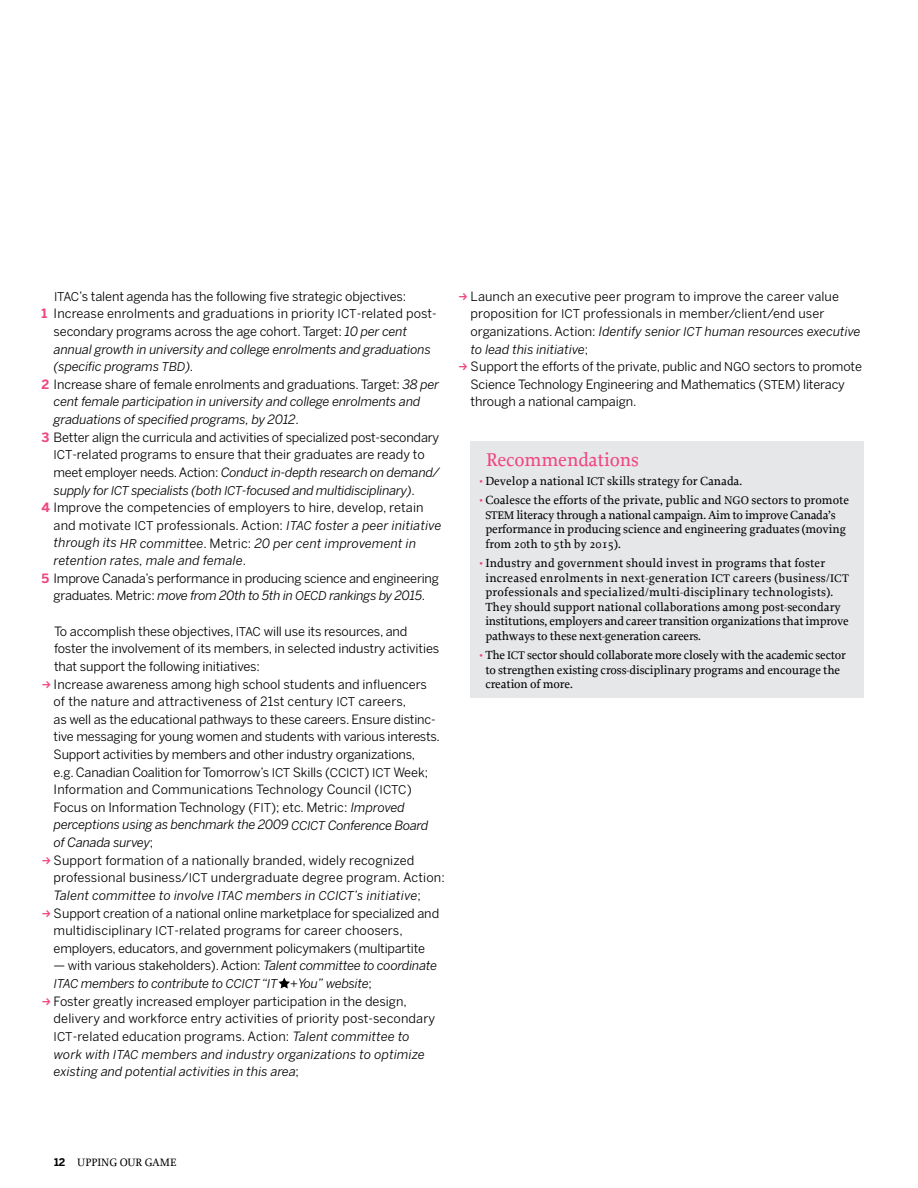
<style>
.page{position:relative;width:918px;height:1188px;background:#fff}
.page>*{position:absolute;margin:0;border:0;box-sizing:border-box;transform-origin:0 0}
.t1{font:500 19.5px "Proforma";letter-spacing:-.01em;color:#ef4781}
.t2{font:12.75px/17.5px "Benton Sans";letter-spacing:-.01em;color:#000}
.t3{font:italic 12.75px "Benton Sans";letter-spacing:-.01em;color:#000}
.t4{font:12.75px "Benton Sans";letter-spacing:.01em;color:#000}
.t5{font:italic 12.75px "Benton Sans";letter-spacing:.01em;color:#000}
.t6{font:500 12.3px/14.7px "Proforma";letter-spacing:-.01em;color:#000}
.t7{font:500 11.25px "Proforma";color:#000}
.s1{font-size:12px}
.s2{font-weight:700;color:#ef4781}
.s3{font-style:italic}
.s4{font-style:normal}
.s5{font-style:italic;font-size:12px}
.s6{color:#ef4781}
.s7{font-size:11.7px}
.s8{font-family:"Benton Sans";font-weight:700;font-size:10.5px}
</style>
<div class="page">
<svg style="left:279px;top:978px;width:11px;height:11px"></svg>
<div style="left:470px;top:441px;width:394px;height:257px;background:#e6e7e8"></div>
<p class="t2" style="left:54px;top:287px;width:354px"><span class="s1">ITAC</span>’s talent agenda has the following five strategic objectives:</p>
<p class="t4" style="left:41px;top:306px;width:397px"><span class="s2">1</span> Increase enrolments and graduations in priority <span class="s1">ICT</span>-related post-</p>
<p class="t2" style="left:54px;top:322px;width:355px">secondary programs across the age cohort. Target: <span class="s3">10 per cent</span></p>
<p class="t3" style="left:54px;top:342px;width:379px">annual growth in university and college enrolments and graduations</p>
<p class="t3" style="left:54px;top:359px;width:141px">(specific programs <span class="s1">TBD</span>)<span class="s4">.</span></p>
<p class="t2" style="left:41px;top:375px;width:399px"><span class="s2">2</span> Increase share of female enrolments and graduations. Target: <span class="s3">38 per</span></p>
<p class="t3" style="left:54px;top:394px;width:368px">cent female participation in university and college enrolments and</p>
<p class="t3" style="left:54px;top:412px;width:247px">graduations of specified programs, by 2012<span class="s4">.</span></p>
<p class="t2" style="left:41px;top:428px;width:399px"><span class="s2">3</span> Better align the curricula and activities of specialized post-secondary</p>
<p class="t2" style="left:54px;top:446px;width:373px"><span class="s1">ICT</span>-related programs to ensure that their graduates are ready to</p>
<p class="t3" style="left:54px;top:465px;width:387px"><span class="s4">meet employer needs. Action:</span> Conduct in-depth research on demand/</p>
<p class="t3" style="left:54px;top:483px;width:363px">supply for <span class="s1">ICT</span> specialists (both <span class="s1">ICT</span>-focused and multidisciplinary)<span class="s4">.</span></p>
<p class="t4" style="left:41px;top:500px;width:384px"><span class="s2">4</span> Improve the competencies of employers to hire, develop, retain</p>
<p class="t4" style="left:54px;top:518px;width:389px">and motivate <span class="s1">ICT</span> professionals. Action: <span class="s5">ITAC</span> <span class="s3">foster a peer initiative</span></p>
<p class="t5" style="left:54px;top:535px;width:364px">through its <span class="s1">HR</span> committee<span class="s4">. Metric:</span> 20 per cent improvement in</p>
<p class="t5" style="left:54px;top:553px;width:194px">retention rates, male and female<span class="s4">.</span></p>
<p class="t2" style="left:41px;top:569px;width:399px"><span class="s2">5</span> Improve Canada’s performance in producing science and engineering</p>
<p class="t3" style="left:54px;top:588px;width:373px"><span class="s4">graduates. Metric:</span> move from 20th to 5th in <span class="s1">OECD</span> rankings by 2015<span class="s4">.</span></p>
<p class="t2" style="left:54px;top:622px;width:387px">To accomplish these objectives, <span class="s1">ITAC</span> will use its resources, and foster the involvement of its members, in selected industry activities that support the following initiatives:</p>
<p class="t2" style="left:54px;top:675px;width:393px">Increase awareness among high school students and influencers<br>of the nature and attractiveness of 21st century <span class="s1">ICT</span> careers,<br>as well as the educational pathways to these careers. Ensure distinc&shy;tive messaging for young women and students with various interests.<br>Support activities by members and other industry organizations,<br>e.g. Canadian Coalition for Tomorrow’s <span class="s1">ICT</span> Skills (<span class="s1">CCICT</span>) <span class="s1">ICT</span> Week; Information and Communications Technology Council (<span class="s1">ICTC</span>)<br>Focus on Information Technology (<span class="s1">FIT</span>); etc. Metric: <span class="s3">Improved perceptions using as benchmark the 2009</span> <span class="s5">CCICT</span> <span class="s3">Conference Board<br>of Canada survey</span>;<br>Support formation of a nationally branded, widely recognized professional business/<span class="s1">ICT</span> undergraduate degree program. Action:<br><span class="s3">Talent committee to involve</span> <span class="s5">ITAC</span> <span class="s3">members in</span> <span class="s5">CCICT</span><span class="s3">’s initiative</span>; Support creation of a national online marketplace for specialized and multidisciplinary <span class="s1">ICT</span>-related programs for career choosers, employers, educators, and government policymakers (multipartite</p>
<p class="t2" style="left:54px;top:957px;width:385px">— with various stakeholders). Action: <span class="s3">Talent committee to coordinate </span><span class="s5">ITAC</span> <span class="s3">members to contribute to</span> <span class="s5">CCICT</span> <span class="s3">“</span><span class="s5">IT</span> <span class="s3">+You” website</span>;<br>Foster greatly increased employer participation in the design, delivery and workforce entry activities of priority post-secondary <span class="s1">ICT</span>-related education programs. Action: <span class="s3">Talent committee to work with</span> <span class="s5">ITAC</span> <span class="s3">members and industry organizations to optimize existing and potential activities in this area</span>;</p>
<p class="t2" style="left:471px;top:287px;width:393px">Launch an executive peer program to improve the career value proposition for <span class="s1">ICT</span> professionals in member/client/end user organizations. Action: <span class="s3">Identify senior</span> <span class="s5">ICT</span> <span class="s3">human resources executive to lead this initiative</span>;<br>Support the efforts of the private, public and <span class="s1">NGO</span> sectors to promote Science Technology Engineering and Mathematics (<span class="s1">STEM</span>) literacy through a national campaign.</p>
<h1 class="t1" style="left:486px;top:447px;width:154px">Recommendations</h1>
<p class="t6" style="left:479px;top:473px;width:264px"><span class="s6">•</span> Develop a national <span class="s7">ICT</span> skills strategy for Canada.</p>
<p class="t6" style="left:479px;top:492px;width:254px"><span class="s6">•</span> Coalesce the efforts of the private, public and <span class="s7">NGO</span></p>
<p class="t6" style="left:485px;top:492px;width:365px;text-indent:266px">sectors to promote <span class="s7">STEM</span> literacy through a national campaign. Aim to improve Canada’s performance in producing science and engineering graduates (moving from 20th to 5th by 2015).</p>
<p class="t6" style="left:485px;top:555px;width:365px;text-indent:-6px"><span class="s6">•</span>Industry and government should invest in programs that foster increased enrolments in next-generation <span class="s7">ICT</span> careers (business/<span class="s7">ICT </span>professionals and specialized/multi-disciplinary technologists).<br>They should support national collaborations among post-secondary institutions, employers and career transition organizations that improve pathways to these next-generation careers.</p>
<p class="t6" style="left:485px;top:648px;width:362px;text-indent:-6px"><span class="s6">•</span> The <span class="s7">ICT</span> sector should collaborate more closely with the academic sector to strengthen existing cross-disciplinary programs and encourage the creation of more.</p>
<p class="t7" style="left:54px;top:1155px;width:124px"><span class="s8">12</span> Upping our game</p>
</div>
